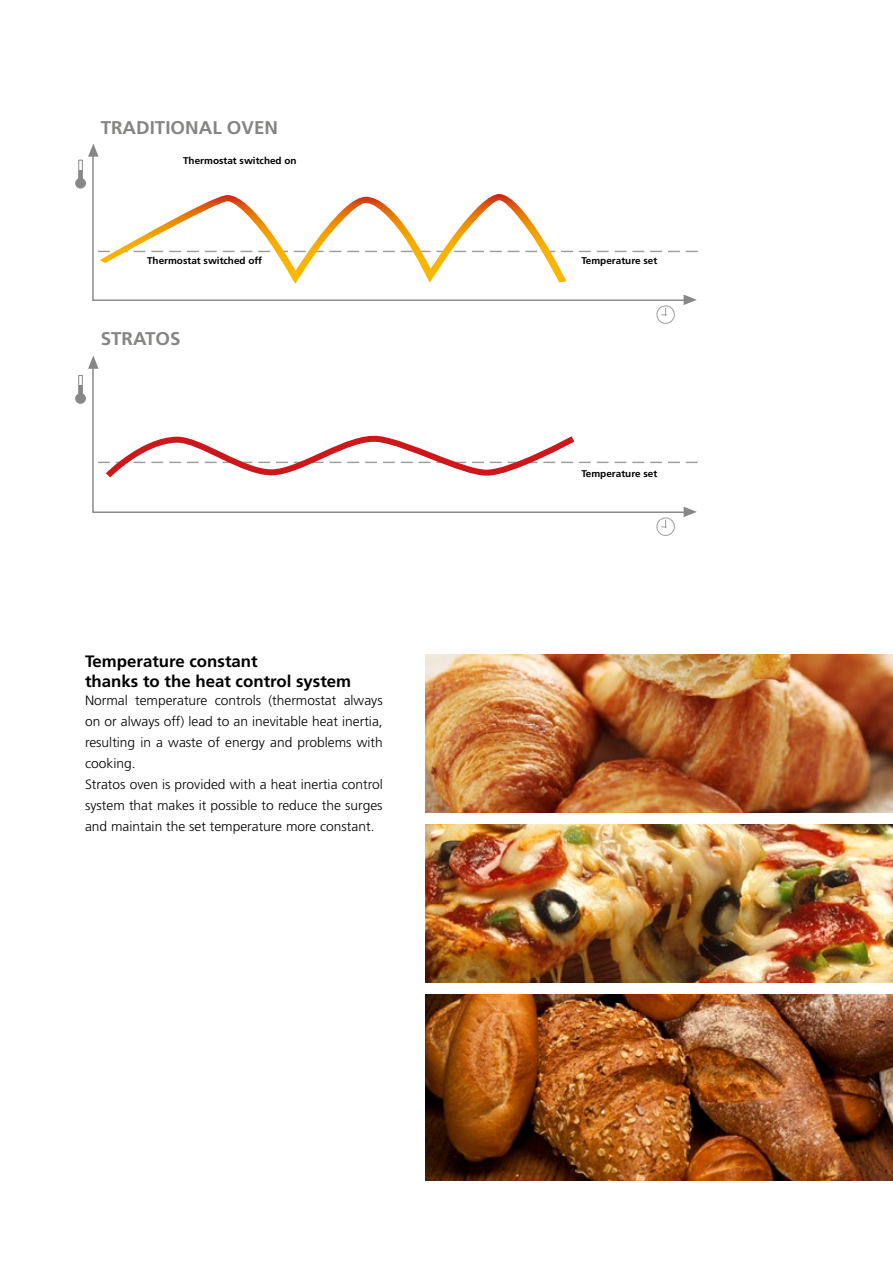
<style>
.page{position:relative;width:893px;height:1263px;background:#fff}
.page>*{position:absolute;margin:0;border:0;box-sizing:border-box;transform-origin:0 0}
.t1{font:700 18.45px "Frutiger LT Std";color:#858584}
.t2{font:700 16.5px/19.5px "Frutiger LT Std";color:#000}
.t3{font:300 13.5px/21px "Frutiger LT Std";color:#000}
.t4{font:700 9.75px "Frutiger LT Std";color:#000}
</style>
<div class="page">
<svg style="left:75px;top:375px;width:11px;height:29px"></svg>
<svg style="left:656px;top:517px;width:19px;height:19px"></svg>
<svg style="left:88px;top:356px;width:10px;height:13px"></svg>
<svg style="left:684px;top:507px;width:13px;height:10px"></svg>
<svg style="left:92px;top:366px;width:594px;height:148px"></svg>
<svg style="left:98px;top:433px;width:600px;height:48px"></svg>
<svg style="left:656px;top:305px;width:19px;height:19px"></svg>
<svg style="left:684px;top:295px;width:13px;height:10px"></svg>
<svg style="left:92px;top:284px;width:594px;height:18px"></svg>
<svg style="left:75px;top:143px;width:623px;height:141px"></svg>
<img style="left:425px;top:655px;width:468px;height:157px">
<img style="left:425px;top:825px;width:468px;height:157px">
<img style="left:425px;top:995px;width:468px;height:186px">
<h1 class="t1" style="left:101px;top:117px;width:179px">TRADITIONAL OVEN</h1>
<p class="t4" style="left:183px;top:155px;width:115px">Thermostat switched on</p>
<p class="t4" style="left:147px;top:255px;width:117px">Thermostat switched off</p>
<p class="t4" style="left:581px;top:255px;width:77px">Temperature set</p>
<h1 class="t1" style="left:101px;top:328px;width:81px">STRATOS</h1>
<p class="t2" style="left:85px;top:652px;width:268px">Temperature constant<br>thanks to the heat control system</p>
<p class="t3" style="left:85px;top:690px;width:299px">Normal temperature controls (thermostat always on or always off) lead to an inevitable heat inertia, resulting in a waste of energy and problems with cooking.<br>Stratos oven is provided with a heat inertia control system that makes it possible to reduce the surges and maintain the set temperature more constant.</p>
<p class="t4" style="left:581px;top:468px;width:77px">Temperature set</p>
</div>
